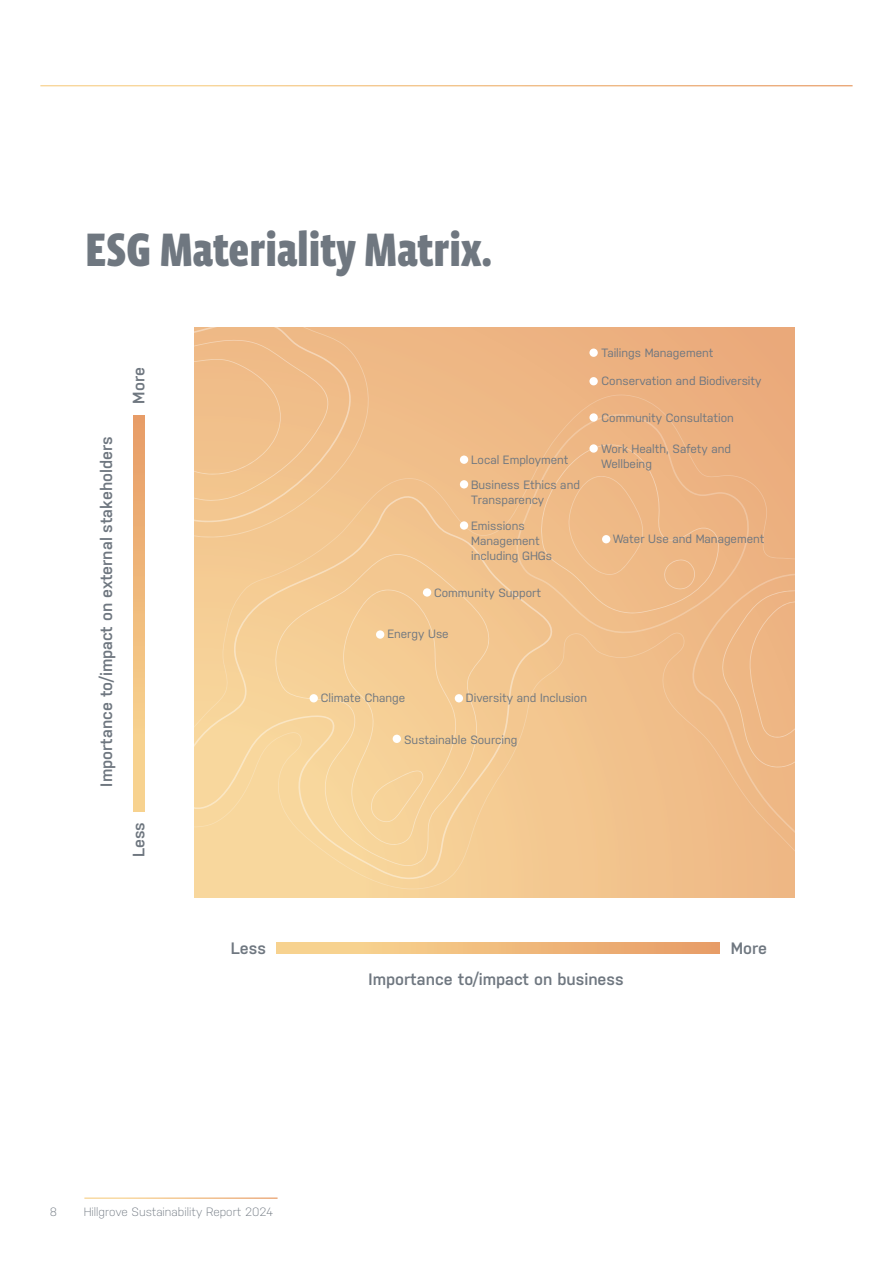
<style>
.page{position:relative;width:893px;height:1263px;background:#fff}
.page>*{position:absolute;margin:0;border:0;box-sizing:border-box;transform-origin:0 0}
.t1{font:900 48px "Vista Sans Nar OTCE";color:#6f7780}
.Bodytype{font:600 16.5px "Nudista";color:#6f7780}
.Bodytype-2{font:12px/15px "Nudista";color:#6f7780}
.t2{font:300 12px "Nudista";color:#6f7780}
</style>
<div class="page">
<div style="left:194px;top:327px;width:600px;height:570px;background:#edb281"></div>
<svg style="left:194px;top:393px;width:601px;height:503px;fill:#f1c28d"></svg>
<svg style="left:540px;top:444px;width:255px;height:326px"></svg>
<svg style="left:273px;top:552px;width:217px;height:315px;background:#f5cf97"></svg>
<svg style="left:133px;top:327px;width:238px;height:223px;fill:#f1c28d"></svg>
<div style="left:342px;top:587px;width:117px;height:258px;background:#f5cf96"></div>
<div style="left:589px;top:349px;width:9px;height:8px;background:#fff;border-radius:50%"></div>
<div style="left:589px;top:377px;width:9px;height:8px;background:#fff;border-radius:50%"></div>
<div style="left:589px;top:413px;width:9px;height:9px;background:#fff;border-radius:50%"></div>
<div style="left:589px;top:444px;width:9px;height:9px;background:#fff;border-radius:50%"></div>
<div style="left:602px;top:535px;width:8px;height:8px;background:#fff;border-radius:50%"></div>
<div style="left:460px;top:521px;width:8px;height:9px;background:#fff;border-radius:50%"></div>
<div style="left:423px;top:588px;width:8px;height:9px;background:#fff;border-radius:50%"></div>
<div style="left:376px;top:630px;width:8px;height:9px;background:#fff;border-radius:50%"></div>
<div style="left:455px;top:694px;width:8px;height:8px;background:#fff;border-radius:50%"></div>
<div style="left:310px;top:694px;width:8px;height:8px;background:#fff;border-radius:50%"></div>
<div style="left:393px;top:735px;width:8px;height:8px;background:#fff;border-radius:50%"></div>
<div style="left:460px;top:480px;width:8px;height:8px;background:#fff;border-radius:50%"></div>
<div style="left:460px;top:455px;width:8px;height:9px;background:#fff;border-radius:50%"></div>
<svg style="left:134px;top:415px;width:11px;height:396px;background:#f0bb7d"></svg>
<svg style="left:277px;top:943px;width:442px;height:11px;background:#f0bb7d"></svg>
<p class="t1" style="left:85px;top:222px;width:408px">ESG Materiality Matrix.</p>
<p class="Bodytype" style="left:97px;top:786px;width:351px;rotate:-90deg">Importance to/impact on external stakeholders</p>
<p class="Bodytype" style="left:129px;top:403px;width:38px;rotate:-90deg">More</p>
<p class="Bodytype" style="left:129px;top:857px;width:37px;rotate:-90deg">Less</p>
<p class="Bodytype-2" style="left:471px;top:452px;width:99px">Local Employment</p>
<p class="Bodytype-2" style="left:471px;top:477px;width:110px">Business Ethics and<br>Transparency</p>
<p class="Bodytype-2" style="left:471px;top:518px;width:82px">Emissions<br>Management including GHGs</p>
<p class="Bodytype-2" style="left:434px;top:585px;width:109px">Community Support</p>
<p class="Bodytype-2" style="left:387px;top:626px;width:63px">Energy Use</p>
<p class="Bodytype-2" style="left:601px;top:345px;width:114px">Tailings Management</p>
<p class="Bodytype-2" style="left:601px;top:373px;width:162px">Conservation and Biodiversity</p>
<p class="Bodytype-2" style="left:601px;top:410px;width:134px">Community Consultation</p>
<p class="Bodytype-2" style="left:601px;top:441px;width:131px">Work Health, Safety and<br>Wellbeing</p>
<p class="Bodytype-2" style="left:613px;top:532px;width:153px">Water Use and Management</p>
<p class="Bodytype-2" style="left:321px;top:690px;width:86px">Climate Change</p>
<p class="Bodytype-2" style="left:466px;top:690px;width:123px">Diversity and Inclusion</p>
<p class="Bodytype-2" style="left:404px;top:732px;width:115px">Sustainable Sourcing</p>
<p class="Bodytype" style="left:231px;top:938px;width:37px">Less</p>
<p class="Bodytype" style="left:731px;top:938px;width:38px">More</p>
<p class="t2" style="left:50px;top:1205px;width:9px">8</p>
<p class="t2" style="left:84px;top:1205px;width:191px">Hillgrove Sustainability Report 2024</p>
<p class="Bodytype" style="left:369px;top:970px;width:257px">Importance to/impact on business</p>
</div>
